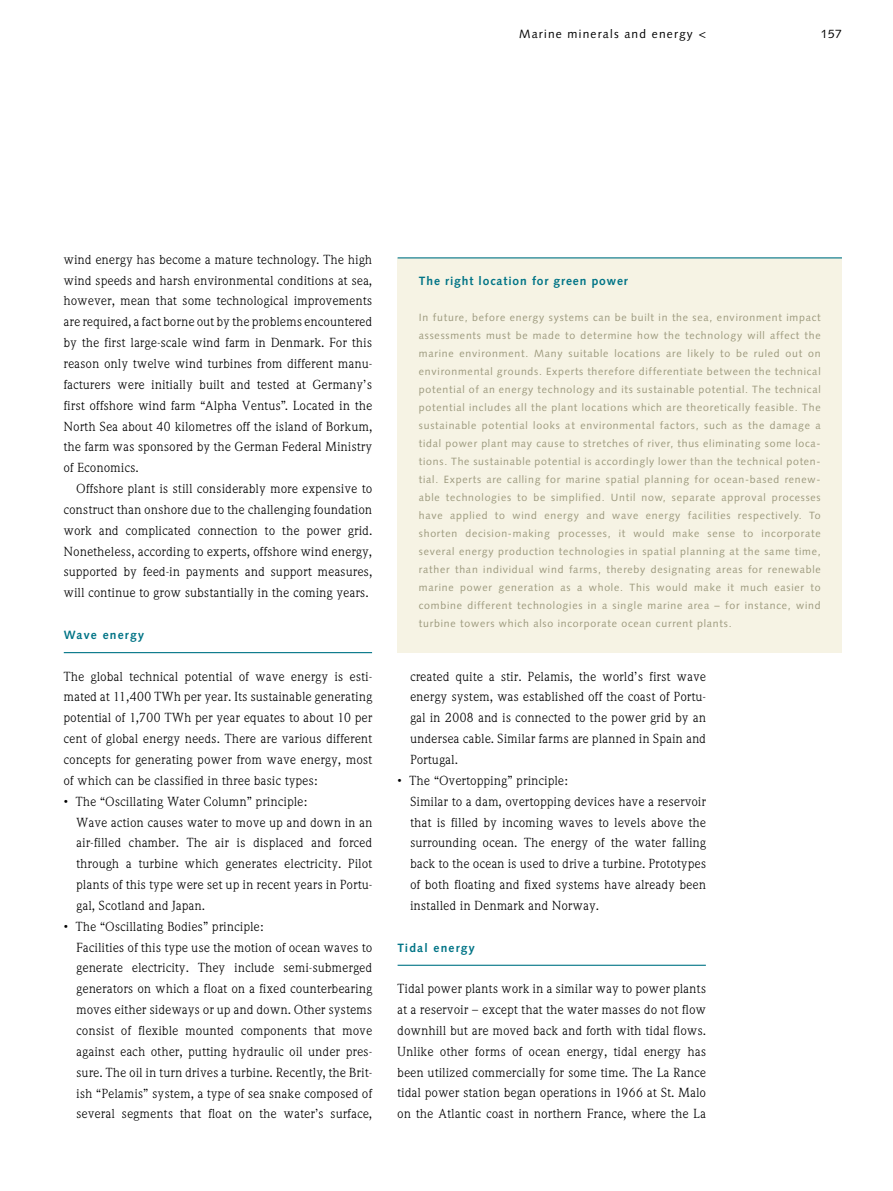
<style>
.page{position:relative;width:893px;height:1191px;background:#fff}
.page>*{position:absolute;margin:0;border:0;box-sizing:border-box;transform-origin:0 0}
.t1{font:13.05px/20.9px "Weidemann BQ";letter-spacing:.04em;color:#000;text-align:justify}
.t2{font:700 12px "Syntax";letter-spacing:.075em;color:#007486}
.t3{font:12px "Syntax";letter-spacing:.1em;color:#000}
.t4{font:700 12px "Syntax";letter-spacing:.1em;color:#007486}
.t5{font:10.5px/18px "Syntax";letter-spacing:.075em;color:#9c997d;text-align:justify}
</style>
<div class="page">
<hr style="left:64px;top:652px;width:308px;height:1px;background:#007486">
<hr style="left:398px;top:964px;width:308px;height:1px;background:#007486">
<div style="left:398px;top:258px;width:444px;height:394px;background:#f6f3e4"></div>
<hr style="left:398px;top:257px;width:444px;height:1px;background:#007486">
<p class="t3" style="left:519px;top:27px;width:188px">Marine minerals and energy &lt;</p>
<p class="t3" style="left:821px;top:27px;width:23px">157</p>
<p class="t1" style="left:64px;top:249px;width:310px">wind energy has become a mature technology. The high wind speeds and harsh environmental conditions at sea, however, mean that some technological improvements are required, a fact borne out by the problems encountered by the first large-scale wind farm in Denmark. For this reason only twelve wind turbines from different manu&shy;facturers were initially built and tested at Germany’s first offshore wind farm “Alpha Ventus”. Located in the North Sea about 40 kilometres off the island of Borkum, the farm was sponsored by the German Federal Ministry of Economics.</p>
<p class="t1" style="left:64px;top:478px;width:310px;text-indent:13px">Offshore plant is still considerably more expensive to construct than onshore due to the challenging foundation work and complicated connection to the power grid.<br>Nonetheless, according to experts, offshore wind energy, supported by feed-in payments and support measures, will continue to grow substantially in the coming years.</p>
<p class="t4" style="left:64px;top:628px;width:82px">Wave energy</p>
<p class="t1" style="left:64px;top:666px;width:310px">The global technical potential of wave energy is esti&shy;mated at 11,400 TWh per year. Its sustainable generating potential of 1,700 TWh per year equates to about 10 per cent of global energy needs. There are various different concepts for generating power from wave energy, most of which can be classified in three basic types:</p>
<p class="t1" style="left:77px;top:791px;width:297px;text-align:left;text-indent:-13px">• The “Oscillating Water Column” principle:<br>Wave action causes water to move up and down in an air-filled chamber. The air is displaced and forced through a turbine which generates electricity. Pilot plants of this type were set up in recent years in Portu&shy;gal, Scotland and Japan.</p>
<p class="t1" style="left:77px;top:916px;width:297px;text-align:left;text-indent:-13px">• The “Oscillating Bodies” principle:<br>Facilities of this type use the motion of ocean waves to generate electricity. They include semi-submerged generators on which a float on a fixed counterbearing moves either sideways or up and down. Other systems consist of flexible mounted components that move against each other, putting hydraulic oil under pres&shy;sure. The oil in turn drives a turbine. Recently, the Brit&shy;ish “Pelamis” system, a type of sea snake composed of several segments that float on the water’s surface,</p>
<p class="t2" style="left:419px;top:273px;width:211px">The right location for green power</p>
<p class="t5" style="left:419px;top:308px;width:403px">In future, before energy systems can be built in the sea, environment impact assessments must be made to determine how the technology will affect the marine environment. Many suitable locations are likely to be ruled out on environmental grounds. Experts therefore differentiate between the technical potential of an energy technology and its sustainable potential. The technical potential includes all the plant locations which are theoretically feasible. The sustainable potential looks at environmental factors, such as the damage a tidal power plant may cause to stretches of river, thus eliminating some loca&shy;tions. The sustainable potential is accordingly lower than the technical poten&shy;tial. Experts are calling for marine spatial planning for ocean-based renew&shy;able technologies to be simplified. Until now, separate approval processes have applied to wind energy and wave energy facilities respectively. To shorten decision-making processes, it would make sense to incorporate several energy production technologies in spatial planning at the same time, rather than individual wind farms, thereby designating areas for renewable marine power generation as a whole. This would make it much easier to combine different technologies in a single marine area – for instance, wind turbine towers which also incorporate ocean current plants.</p>
<p class="t1" style="left:410px;top:666px;width:297px">created quite a stir. Pelamis, the world’s first wave energy system, was established off the coast of Portu&shy;gal in 2008 and is connected to the power grid by an undersea cable. Similar farms are planned in Spain and Portugal.</p>
<p class="t1" style="left:410px;top:770px;width:297px;text-align:left;text-indent:-13px">• The “Overtopping” principle:<br>Similar to a dam, overtopping devices have a reservoir that is filled by incoming waves to levels above the surrounding ocean. The energy of the water falling back to the ocean is used to drive a turbine. Prototypes of both floating and fixed systems have already been installed in Denmark and Norway.</p>
<p class="t4" style="left:398px;top:940px;width:79px">Tidal energy</p>
<p class="t1" style="left:398px;top:978px;width:310px">Tidal power plants work in a similar way to power plants at a reservoir – except that the water masses do not flow downhill but are moved back and forth with tidal flows.<br>Unlike other forms of ocean energy, tidal energy has been utilized commercially for some time. The La Rance tidal power station began operations in 1966 at St. Malo on the Atlantic coast in northern France, where the La</p>
</div>
